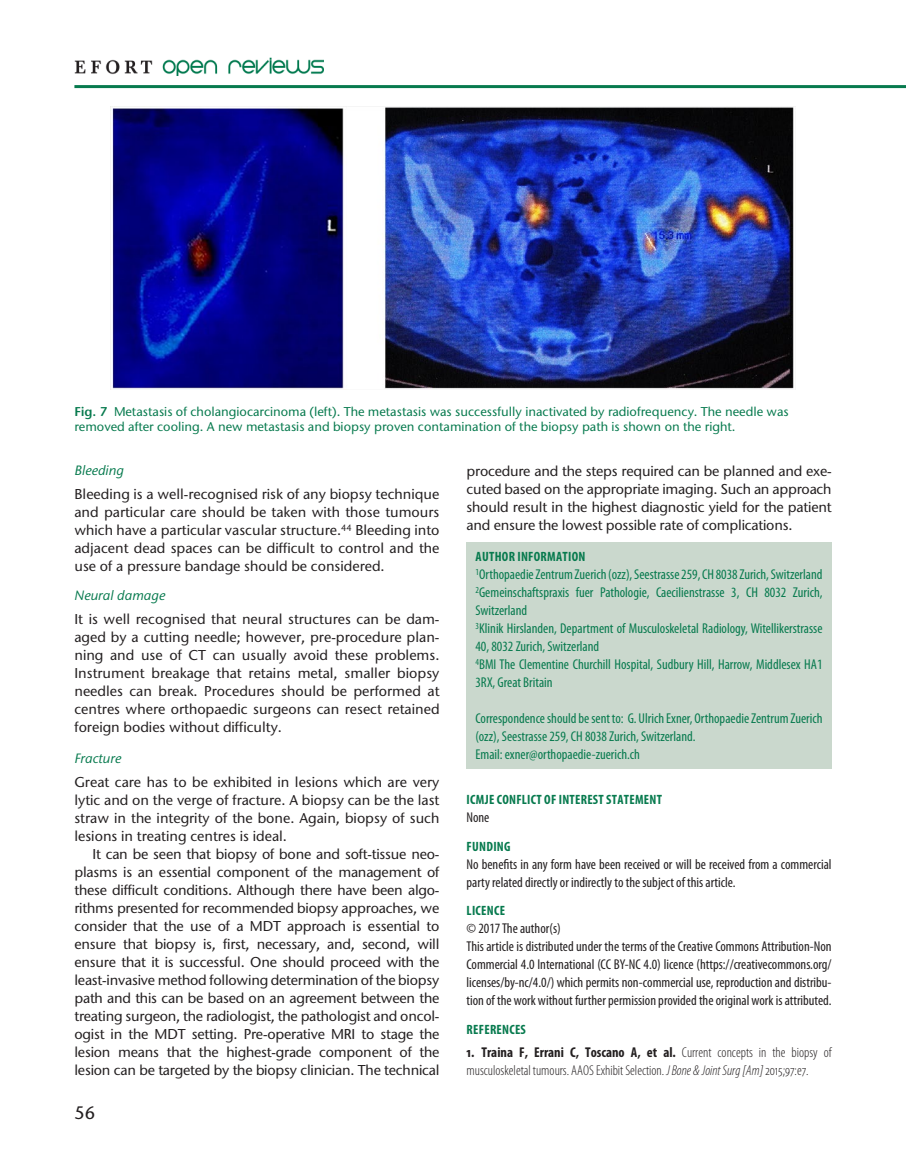
<style>
.page{position:relative;width:906px;height:1170px;background:#fff}
.page>*{position:absolute;margin:0;border:0;box-sizing:border-box;transform-origin:0 0}
.t1{font:500 18px "Stone Sans ITC Pro";color:#231f20}
.t2{font:500 14.25px/18px "Stone Sans ITC Pro";color:#231f20;text-align:justify}
.t3{font:condensed 14.25px/18px "Myriad Pro";color:#077a4e}
.t4{font:condensed 14.25px/18px "Myriad Pro";color:#231f20}
.t5{font:300 condensed 14.25px/18px "Myriad Pro";color:#231f20}
.t6{font:700 condensed 13.5px "Myriad Pro";letter-spacing:.02em;color:#077a4e}
.t7{font:italic 500 13.5px "Stone Sans ITC Pro";color:#077a4e}
.t8{font:500 12.75px/15px "Stone Sans ITC Pro";color:#077a4e}
.s1{font-weight:600}
.s2{font-weight:700}
.s3{font-style:italic}
</style>
<div class="page">
<img style="left:74px;top:57px;width:250px;height:19px">
<hr style="left:74px;top:85px;width:832px;height:3px;background:#077a4e">
<img style="left:111px;top:106px;width:683px;height:283px">
<div style="left:466px;top:542px;width:365px;height:226px;background:#cad8cd"></div>
<p class="t8" style="left:74px;top:404px;width:716px"><span class="s1">Fig. 7</span> Metastasis of cholangiocarcinoma (left). The metastasis was successfully inactivated by radiofrequency. The needle was removed after cooling. A new metastasis and biopsy proven contamination of the biopsy path is shown on the right.</p>
<p class="t7" style="left:74px;top:462px;width:51px">Bleeding</p>
<p class="t2" style="left:74px;top:485px;width:366px">Bleeding is a well-recognised risk of any biopsy technique and particular care should be taken with those tumours which have a particular vascular structure.<sup>44</sup> Bleeding into adjacent dead spaces can be difficult to control and the use of a pressure bandage should be considered.</p>
<p class="t7" style="left:74px;top:586px;width:92px">Neural damage</p>
<p class="t2" style="left:74px;top:609px;width:366px">It is well recognised that neural structures can be dam&shy;aged by a cutting needle; however, pre-procedure plan&shy;ning and use of CT can usually avoid these problems.<br>Instrument breakage that retains metal, smaller biopsy needles can break. Procedures should be performed at centres where orthopaedic surgeons can resect retained foreign bodies without difficulty.</p>
<p class="t7" style="left:74px;top:750px;width:48px">Fracture</p>
<p class="t2" style="left:74px;top:773px;width:366px">Great care has to be exhibited in lesions which are very lytic and on the verge of fracture. A biopsy can be the last straw in the integrity of the bone. Again, biopsy of such lesions in treating centres is ideal.</p>
<p class="t2" style="left:74px;top:845px;width:366px;text-indent:18px">It can be seen that biopsy of bone and soft-tissue neo&shy;plasms is an essential component of the management of these difficult conditions. Although there have been algo&shy;rithms presented for recommended biopsy approaches, we consider that the use of a MDT approach is essential to ensure that biopsy is, first, necessary, and, second, will ensure that it is successful. One should proceed with the least-invasive method following determination of the biopsy path and this can be based on an agreement between the treating surgeon, the radiologist, the pathologist and oncol&shy;ogist in the MDT setting. Pre-operative MRI to stage the lesion means that the highest-grade component of the lesion can be targeted by the biopsy clinician. The technical</p>
<p class="t1" style="left:74px;top:1101px;width:22px">56</p>
<p class="t2" style="left:466px;top:461px;width:366px">procedure and the steps required can be planned and exe&shy;cuted based on the appropriate imaging. Such an approach should result in the highest diagnostic yield for the patient and ensure the lowest possible rate of complications.</p>
<p class="t6" style="left:475px;top:548px;width:111px">AUTHOR INFORMATION</p>
<p class="t3" style="left:475px;top:565px;width:348px"><sup>1</sup>Orthopaedie Zentrum Zuerich (ozz), Seestrasse 259, CH 8038 Zurich, Switzerland <sup>2</sup>Gemeinschaftspraxis fuer Pathologie, Caecilienstrasse 3, CH 8032 Zurich, Switzerland<br><sup>3</sup>Klinik Hirslanden, Department of Musculoskeletal Radiology, Witellikerstrasse 40, 8032 Zurich, Switzerland<br><sup>4</sup>BMI The Clementine Churchill Hospital, Sudbury Hill, Harrow, Middlesex HA1<br>3RX, Great Britain</p>
<p class="t3" style="left:475px;top:709px;width:348px">Correspondence should be sent to: G. Ulrich Exner, Orthopaedie Zentrum Zuerich (ozz), Seestrasse 259, CH 8038 Zurich, Switzerland.<br>Email: exner@orthopaedie-zuerich.ch</p>
<p class="t6" style="left:466px;top:791px;width:197px">ICMJE CONFLICT OF INTEREST STATEMENT</p>
<p class="t4" style="left:466px;top:808px;width:24px">None</p>
<p class="t6" style="left:466px;top:837px;width:45px">FUNDING</p>
<p class="t4" style="left:466px;top:854px;width:366px">No benefits in any form have been received or will be received from a commercial party related directly or indirectly to the subject of this article.</p>
<p class="t6" style="left:466px;top:902px;width:34px">LICENCE</p>
<p class="t4" style="left:466px;top:919px;width:366px">© 2017 The author(s)<br>This article is distributed under the terms of the Creative Commons Attribution-Non Commercial 4.0 International (CC BY-NC 4.0) licence (https://creativecommons.org/ licenses/by-nc/4.0/) which permits non-commercial use, reproduction and distribu&shy;tion of the work without further permission provided the original work is attributed.</p>
<p class="t6" style="left:466px;top:1020px;width:61px">REFERENCES</p>
<p class="t5" style="left:466px;top:1043px;width:366px"><span class="s2">1. TRAINA F, ERRANI C, TOSCANO A, ET AL.</span> Current concepts in the biopsy of musculoskeletal tumours. AAOS Exhibit Selection. <span class="s3">J Bone &amp; Joint Surg [Am]</span> 2015;97:e7.</p>
</div>
